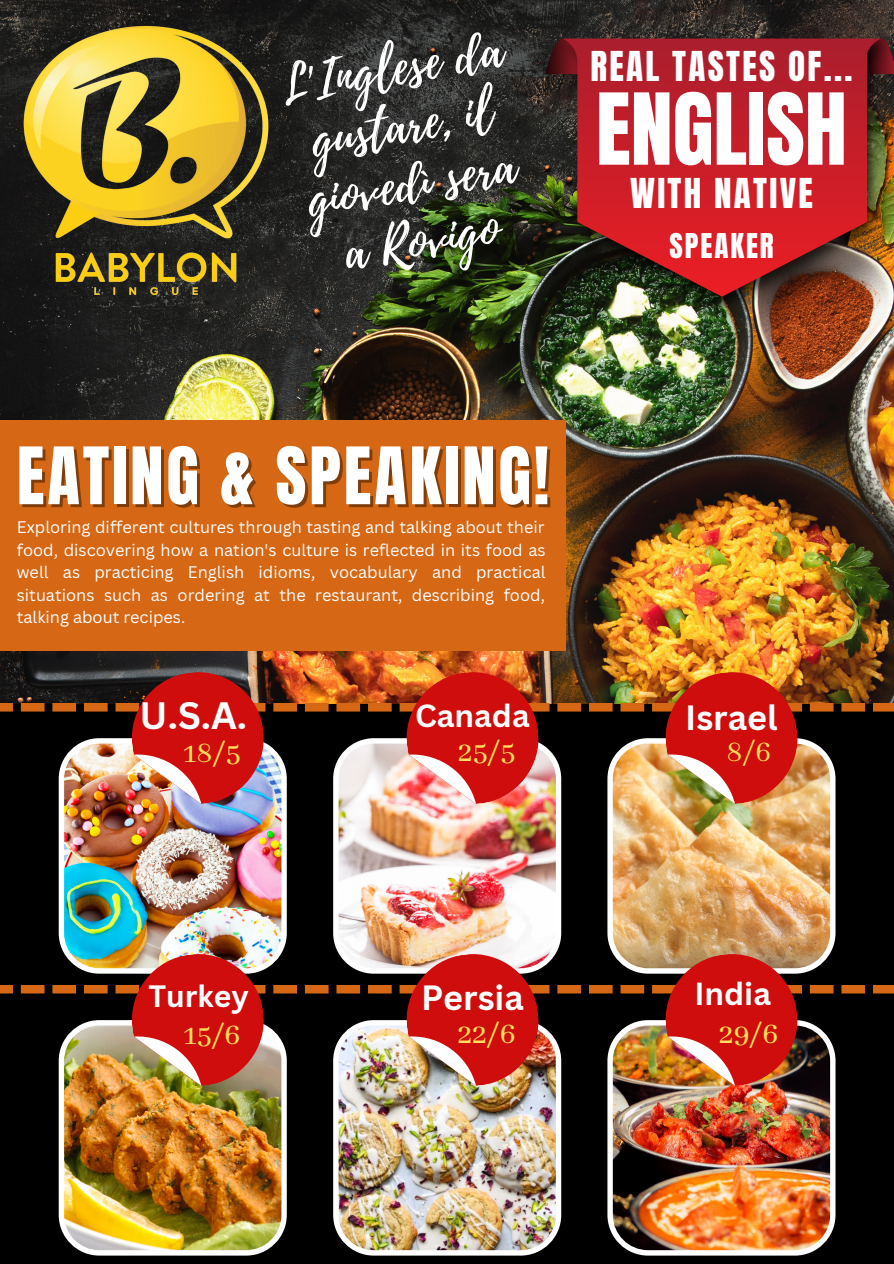
<style>
.page{position:relative;width:894px;height:1264px;background:#fff}
.page>*{position:absolute;margin:0;border:0;box-sizing:border-box;transform-origin:0 0}
.t1{font:84.15px "Anton";color:#fff}
.t2{font:67.2px "Anton";letter-spacing:.04em;color:#fff}
.t3{font:50.85px/58.2px "Playlist Script";color:#fff;text-align:center}
.t4{font:700 37.2px "Canva Sans";color:#fff}
.t5{font:34.95px "Anton";letter-spacing:.065em;color:#fff}
.t6{font:700 34.2px "Canva Sans";color:#fff}
.t7{font:500 31.35px "Abhaya Libre";color:#ffde59}
.t8{font:31.35px "Abhaya Libre";color:#ffde59}
.t9{font:700 31.05px "Canva Sans";color:#fff}
.t10{font:700 30px "Canva Sans";color:#fff}
.t11{font:28.95px "Anton";letter-spacing:.065em;color:#fff}
.t12{font:16.35px/22.5px "Canva Sans";color:#fff;text-align:justify}
</style>
<div class="page">
<img style="left:0;top:0;width:893px;height:703px">
<div style="left:0;top:703px;width:893px;height:282px;background:#000"></div>
<svg style="left:545px;top:38px;width:6px;height:36px"></svg>
<img style="left:551px;top:30px;width:342px;height:290px">
<svg style="left:563px;top:39px;width:317px;height:258px;background:#aa2328"></svg>
<img style="left:333px;top:738px;width:228px;height:235px">
<img style="left:607px;top:738px;width:228px;height:235px">
<img style="left:59px;top:738px;width:228px;height:235px">
<img style="left:124px;top:664px;width:147px;height:147px">
<img style="left:399px;top:664px;width:146px;height:147px">
<img style="left:658px;top:664px;width:146px;height:147px">
<div style="left:0;top:420px;width:565px;height:230px;background:#d66714"></div>
<div style="left:0;top:985px;width:893px;height:278px;background:#000"></div>
<img style="left:333px;top:1020px;width:228px;height:235px">
<img style="left:607px;top:1020px;width:228px;height:235px">
<img style="left:59px;top:1020px;width:228px;height:235px">
<img style="left:124px;top:946px;width:147px;height:147px">
<img style="left:399px;top:946px;width:146px;height:147px">
<img style="left:658px;top:946px;width:146px;height:147px">
<img style="left:6px;top:0;width:281px;height:312px">
<h3 class="t3" style="left:277px;top:60px;width:225px;rotate:-10deg">L'Inglese da gustare, il giovedì sera a Rovigo</h3>
<h3 class="t5" style="left:590px;top:41px;width:263px">REAL TASTES OF...</h3>
<h1 class="t1" style="left:596px;top:69px;width:252px">ENGLISH</h1>
<h3 class="t5" style="left:630px;top:169px;width:184px">WITH NATIVE</h3>
<h3 class="t11" style="left:669px;top:225px;width:106px">SPEAKER</h3>
<h2 class="t2" style="left:17px;top:427px;width:533px">EATING &amp; SPEAKING!</h2>
<p class="t12" style="left:17px;top:515px;width:530px">Exploring different cultures through tasting and talking about their food, discovering how a nation's culture is reflected in its food as well as practicing English idioms, vocabulary and practical situations such as ordering at the restaurant, describing food, talking about recipes.</p>
<h3 class="t4" style="left:140px;top:689px;width:109px">U.S.A.</h3>
<h3 class="t9" style="left:415px;top:694px;width:116px">Canada</h3>
<h3 class="t6" style="left:685px;top:693px;width:94px">Israel</h3>
<h3 class="t7" style="left:183px;top:735px;width:59px">18/5</h3>
<h3 class="t7" style="left:458px;top:734px;width:58px">25/5</h3>
<h3 class="t8" style="left:726px;top:734px;width:46px">8/6</h3>
<h3 class="t10" style="left:148px;top:974px;width:102px">Turkey</h3>
<h3 class="t6" style="left:421px;top:973px;width:104px">Persia</h3>
<h3 class="t9" style="left:694px;top:972px;width:78px">India</h3>
<h3 class="t7" style="left:184px;top:1017px;width:58px">15/6</h3>
<h3 class="t7" style="left:458px;top:1016px;width:59px">22/6</h3>
<h3 class="t7" style="left:719px;top:1016px;width:60px">29/6</h3>
</div>
